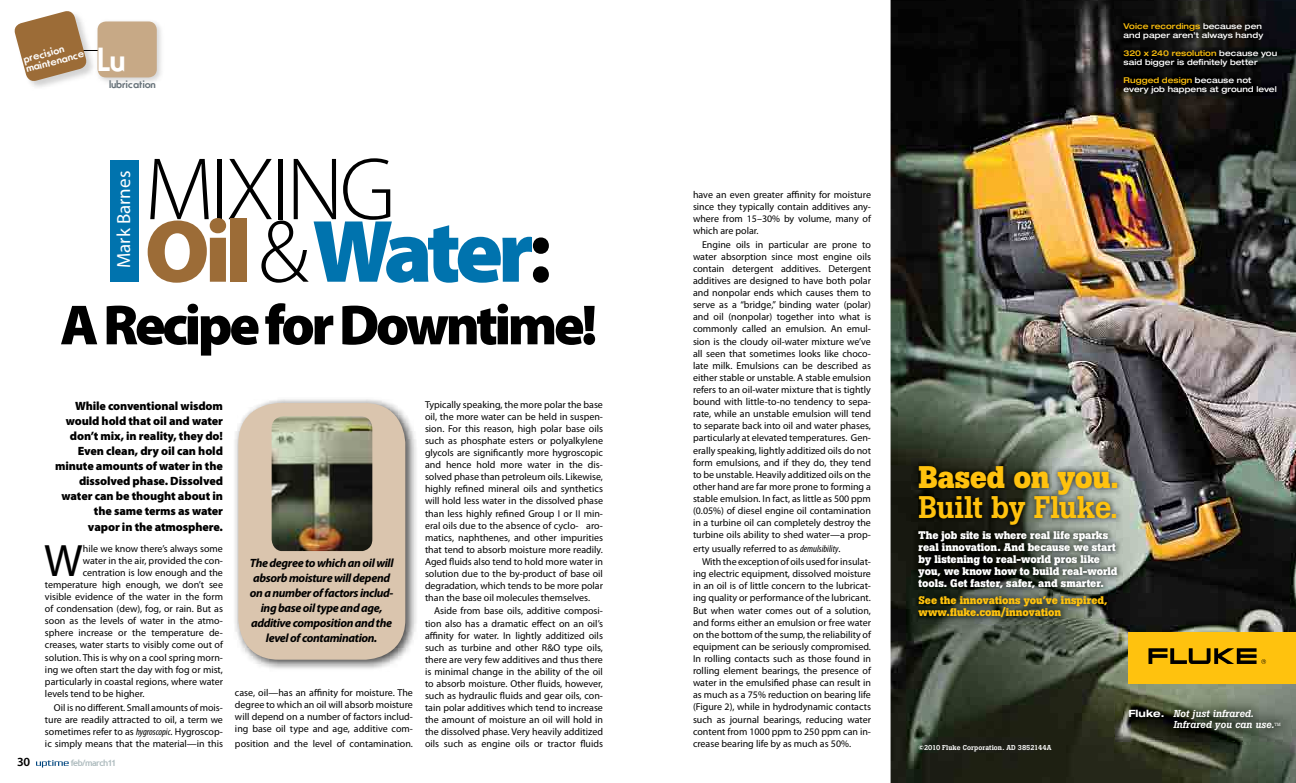
<style>
.page{position:relative;width:1296px;height:783px;background:#fff}
.page>*{position:absolute;margin:0;border:0;box-sizing:border-box;transform-origin:0 0}
.t1{font:900 89.4px "Myriad Pro";letter-spacing:-.06em;color:#0073ae}
.t2{font:300 89.4px "Myriad Pro";letter-spacing:-.04em;color:#000}
.t3{font:900 57px "Myriad Pro";letter-spacing:-.06em;color:#000}
.t4{font:45.6px "Myriad Pro";color:#000}
.t5{font:700 31.6px "Movement";color:#fff}
.t6{font:500 31px/30px "Boton Pro";letter-spacing:-.015em;color:#ffc20e}
.t7{font:19px "Myriad Pro";color:#fff}
.t8{font:600 12.5px "Myriad Pro";color:#000}
.t9{font:900 12px/15.1px "Myriad Pro";letter-spacing:-.01em;color:#000;text-align:right}
.t10{font:italic 700 12px/14.9px "Myriad Pro";letter-spacing:-.03em;color:#000;text-align:center}
.t11{font:700 11px/12px "Boton Pro";letter-spacing:-.005em;color:#fff}
.t12{font:700 11px/12px "Boton Pro";color:#ffc20e}
.t13{font:700 10.5px/9.8px "Movement";color:#fff}
.t14{font:700 10.5px "Movement";letter-spacing:-.02em;color:#68737a}
.t15{font:10px/12.1px "Myriad Pro";color:#000;text-align:justify}
.t16{font:italic 500 10px/11px "Boton Pro";color:#fff}
.t17{font:700 8.7px "Trebuchet MS";letter-spacing:-.065em;color:#acbabd}
.t18{font:500 expanded 8px/9px "Helvetica Neue LT Pro";letter-spacing:.005em;color:#fff}
.t19{font:500 7px "Boton Pro";letter-spacing:.01em;color:#fff}
.t20{font:4.5px "Boton Pro";color:#fff}
.s1{color:#9c6c37}
.s2{font-weight:300;color:#000}
.s3{font-weight:700;color:#000}
.s4{font-style:italic;font-stretch:condensed}
.s5{color:#ffc20e}
.s6{font-weight:700}
.s7{font-weight:700;font-size:27px}
.s8{font-size:27px}
.s9{font-family:"Helvetica Neue LT Std";font-weight:700;font-style:normal;font-stretch:expanded}
</style>
<div class="page">
<svg style="left:36px;top:760px;width:33px;height:8px"></svg>
<div style="left:94px;top:18px;width:70px;height:67px;background:#000;opacity:.18"></div>
<div style="left:98px;top:21px;width:59px;height:56px;background:#c7a986;border-radius:8px"></div>
<div style="left:14px;top:11px;width:82px;height:80px;background:#000;opacity:.18"></div>
<svg style="left:14px;top:11px;width:84px;height:72px"></svg>
<div style="left:232px;top:397px;width:186px;height:275px;background:#000;opacity:.75"></div>
<div style="left:238px;top:403px;width:167px;height:257px;background:#dac5ae;border-radius:40px"></div>
<img style="left:272px;top:416px;width:100px;height:135px">
<img style="left:891px;top:0;width:405px;height:783px">
<div style="left:1128px;top:632px;width:168px;height:52px;background:#ffc20e"></div>
<svg style="left:1149px;top:648px;width:117px;height:16px"></svg>
<img style="left:1116px;top:16px;width:166px;height:83px">
<img style="left:911px;top:459px;width:212px;height:164px">
<img style="left:1115px;top:696px;width:176px;height:45px">
<div style="left:110px;top:160px;width:28px;height:121px;background:#0073ae"></div>
<p class="t13" style="left:22px;top:54px;width:61px;rotate:-15deg">precision maintenance</p>
<h3 class="t5" style="left:97px;top:39px;width:30px">Lu</h3>
<p class="t14" style="left:109px;top:78px;width:48px">lubrication</p>
<h1 class="t2" style="left:145px;top:140px;width:252px">Mixing</h1>
<h1 class="t1" style="left:145px;top:192px;width:409px"><span class="s1">Oil</span><span class="s2">&amp;</span>Water<span class="s3">:</span></h1>
<h2 class="t3" style="left:60px;top:287px;width:539px">A Recipe for Downtime!</h2>
<h3 class="t7" style="left:112px;top:268px;width:99px;rotate:-90deg">Mark Barnes</h3>
<p class="t9" style="left:55px;top:397px;width:169px">While conventional wisdom would hold that oil and water don’t mix, in reality, they do!<br>Even clean, dry oil can hold minute amounts of water in the dissolved phase. Dissolved water can be thought about in the same terms as water<br>vapor in the atmosphere.</p>
<h3 class="t4" style="left:44px;top:532px;width:40px">W</h3>
<p class="t15" style="left:83px;top:542px;width:142px">hile we know there’s always some</p>
<p class="t15" style="left:83px;top:554px;width:142px">water in the air, provided the con-</p>
<p class="t15" style="left:83px;top:566px;width:142px">centration is low enough and the</p>
<p class="t15" style="left:45px;top:578px;width:180px">temperature high enough, we don’t see</p>
<p class="t15" style="left:45px;top:590px;width:180px">visible evidence of the water in the form</p>
<p class="t15" style="left:45px;top:603px;width:179px">of condensation (dew), fog, or rain. But as</p>
<p class="t15" style="left:45px;top:615px;width:180px">soon as the levels of water in the atmo-</p>
<p class="t15" style="left:45px;top:627px;width:180px">sphere increase or the temperature de-</p>
<p class="t15" style="left:45px;top:639px;width:179px">creases, water starts to visibly come out of</p>
<p class="t15" style="left:45px;top:651px;width:180px">solution. This is why on a cool spring morn-</p>
<p class="t15" style="left:45px;top:663px;width:180px">ing we often start the day with fog or mist,</p>
<p class="t15" style="left:45px;top:675px;width:179px">particularly in coastal regions, where water</p>
<p class="t15" style="left:45px;top:687px;width:101px">levels tend to be higher.</p>
<p class="t15" style="left:45px;top:701px;width:180px;text-indent:9px">Oil is no different. Small amounts of mois&shy;ture are readily attracted to oil, a term we sometimes refer to as <span class="s4">hygroscopic</span>. Hygroscop&shy;ic simply means that the material—in this</p>
<p class="t8" style="left:17px;top:754px;width:15px">30</p>
<p class="t17" style="left:71px;top:757px;width:47px">feb/march11</p>
<p class="t10" style="left:250px;top:555px;width:145px">The degree to which an oil will absorb moisture will depend on a number of factors includ&shy;ing base oil type and age, additive composition and the level of contamination.</p>
<p class="t15" style="left:235px;top:686px;width:179px">case, oil—has an affinity for moisture. The degree to which an oil will absorb moisture will depend on a number of factors includ&shy;ing base oil type and age, additive com-</p>
<p class="t15" style="left:235px;top:737px;width:179px">position and the level of contamination.</p>
<p class="t15" style="left:425px;top:398px;width:180px">Typically speaking, the more polar the base oil, the more water can be held in suspen&shy;sion. For this reason, high polar base oils such as phosphate esters or polyalkylene glycols are significantly more hygroscopic and hence hold more water in the dis&shy;solved phase than petroleum oils. Likewise, highly refined mineral oils and synthetics will hold less water in the dissolved phase than less highly refined Group I or II min&shy;eral oils due to the absence of cyclo- aro&shy;matics, naphthenes, and other impurities that tend to absorb moisture more readily.<br>Aged fluids also tend to hold more water in solution due to the by-product of base oil degradation, which tends to be more polar than the base oil molecules themselves.</p>
<p class="t15" style="left:425px;top:605px;width:180px;text-indent:9px">Aside from base oils, additive composi&shy;tion also has a dramatic effect on an oil’s affinity for water. In lightly additized oils such as turbine and other R&amp;O type oils, there are very few additives and thus there is minimal change in the ability of the oil to absorb moisture. Other fluids, however, such as hydraulic fluids and gear oils, con&shy;tain polar additives which tend to increase the amount of moisture an oil will hold in the dissolved phase. Very heavily additized oils such as engine oils or tractor fluids</p>
<p class="t15" style="left:693px;top:188px;width:180px">have an even greater affinity for moisture since they typically contain additives any&shy;where from 15–30% by volume, many of which are polar.</p>
<p class="t15" style="left:693px;top:238px;width:180px;text-indent:9px">Engine oils in particular are prone to water absorption since most engine oils contain detergent additives. Detergent additives are designed to have both polar and nonpolar ends which causes them to serve as a “bridge,” binding water (polar) and oil (nonpolar) together into what is commonly called an emulsion. An emul&shy;sion is the cloudy oil-water mixture we’ve all seen that sometimes looks like choco&shy;late milk. Emulsions can be described as either stable or unstable. A stable emulsion refers to an oil-water mixture that is tightly bound with little-to-no tendency to sepa&shy;rate, while an unstable emulsion will tend to separate back into oil and water phases, particularly at elevated temperatures. Gen&shy;erally speaking, lightly additized oils do not form emulsions, and if they do, they tend to be unstable. Heavily additized oils on the other hand are far more prone to forming a stable emulsion. In fact, as little as 500 ppm (0.05%) of diesel engine oil contamination in a turbine oil can completely destroy the turbine oils ability to shed water—a prop-</p>
<p class="t15" style="left:702px;top:541px;width:170px;line-height:13.5px;text-indent:-9px">erty usually referred to as <span class="s4">demulsibility</span>.<br>With the exception of oils used for insulat-</p>
<p class="t15" style="left:693px;top:568px;width:180px">ing electric equipment, dissolved moisture in an oil is of little concern to the lubricat&shy;ing quality or performance of the lubricant.<br>But when water comes out of a solution, and forms either an emulsion or free water on the bottom of the sump, the reliability of equipment can be seriously compromised.<br>In rolling contacts such as those found in rolling element bearings, the presence of water in the emulsified phase can result in as much as a 75% reduction on bearing life (Figure 2), while in hydrodynamic contacts such as journal bearings, reducing water content from 1000 ppm to 250 ppm can in&shy;crease bearing life by as much as 50%.</p>
<p class="t18" style="left:1124px;top:22px;width:141px"><span class="s5">Voice recordings</span> because pen and paper aren’t always handy</p>
<p class="t18" style="left:1124px;top:49px;width:155px"><span class="s5">320 x 240 resolution</span> because you said bigger is definitely better</p>
<p class="t18" style="left:1124px;top:76px;width:155px"><span class="s5">Rugged design</span> because not every job happens at ground level</p>
<h3 class="t6" style="left:919px;top:462px;width:202px"><span class="s6">Based on you</span><span class="s7">.<br></span>Built by Fluke<span class="s8">.</span></h3>
<p class="t11" style="left:919px;top:529px;width:201px">The job site is where real life sparks real innovation. And because we start by listening to real-world pros like you, we know how to build real-world tools. Get faster, safer, and smarter.</p>
<p class="t12" style="left:919px;top:594px;width:191px">See the innovations you’ve inspired, www.fluke.com/innovation</p>
<p class="t19" style="left:919px;top:743px;width:134px">©2010 Fluke Corporation. AD 3852144A</p>
<p class="t16" style="left:1173px;top:708px;width:103px;text-indent:-45px"><span class="s9">Fluke.</span> Not just infrared.<br>Infrared you can use.</p>
<p class="t20" style="left:1275px;top:721px;width:8px">TM</p>
</div>
